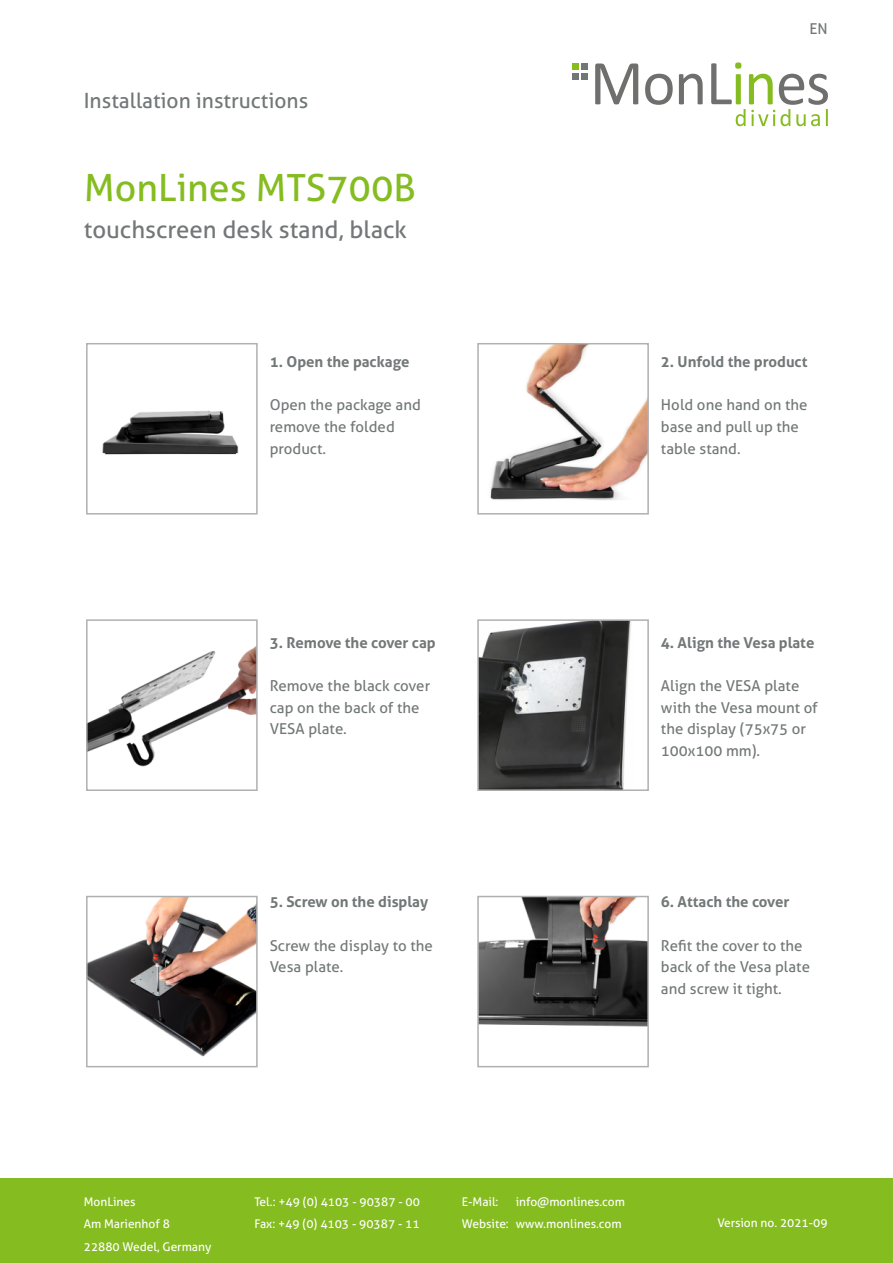
<style>
.page{position:relative;width:893px;height:1263px;background:#fff}
.page>*{position:absolute;margin:0;border:0;box-sizing:border-box;transform-origin:0 0}
.t1{font:37.5px "Aller";color:#85bc20}
.t2{font:24px "Aller";color:#727777}
.t3{font:21px "Aller";color:#727777}
.t4{font:15px/21.6px "Aller";color:#727777}
.t5{font:700 15px "Aller";color:#727777}
.t6{font:12px "Aller";color:#fff}
</style>
<div class="page">
<div style="left:0;top:1178px;width:893px;height:85px;background:#85bc20"></div>
<svg style="left:595px;top:63px;width:43px;height:41px"></svg>
<svg style="left:645px;top:74px;width:28px;height:31px"></svg>
<svg style="left:679px;top:74px;width:24px;height:30px"></svg>
<svg style="left:711px;top:62px;width:117px;height:64px"></svg>
<svg style="left:573px;top:64px;width:15px;height:6px"></svg>
<div style="left:573px;top:73px;width:6px;height:7px;background:#717676"></div>
<div style="left:582px;top:73px;width:6px;height:7px;background:#717676"></div>
<img style="left:102px;top:410px;width:137px;height:45px">
<div style="left:86px;top:343px;width:172px;height:171px;border:2px solid #b0b0b0"></div>
<img style="left:490px;top:346px;width:156px;height:154px">
<div style="left:477px;top:343px;width:172px;height:171px;border:2px solid #b0b0b0"></div>
<img style="left:89px;top:647px;width:166px;height:120px">
<div style="left:86px;top:619px;width:172px;height:172px;border:2px solid #b0b0b0"></div>
<img style="left:480px;top:622px;width:151px;height:166px">
<div style="left:477px;top:619px;width:172px;height:172px;border:2px solid #b0b0b0"></div>
<img style="left:89px;top:899px;width:166px;height:158px">
<div style="left:86px;top:896px;width:172px;height:171px;border:2px solid #b0b0b0"></div>
<img style="left:480px;top:899px;width:166px;height:128px">
<div style="left:477px;top:896px;width:172px;height:171px;border:2px solid #b0b0b0"></div>
<h3 class="t3" style="left:84px;top:88px;width:226px">Installation instructions</h3>
<h1 class="t1" style="left:84px;top:166px;width:333px">MonLines MTS700B</h1>
<h2 class="t2" style="left:84px;top:215px;width:325px">touchscreen desk stand, black</h2>
<p class="t5" style="left:270px;top:353px;width:141px">1. Open the package</p>
<p class="t4" style="left:270px;top:394px;width:153px">Open the package and remove the folded product.</p>
<p class="t5" style="left:270px;top:634px;width:168px">3. Remove the cover cap</p>
<p class="t4" style="left:270px;top:675px;width:162px">Remove the black cover cap on the back of the<br>VESA plate.</p>
<p class="t5" style="left:270px;top:893px;width:160px">5. Screw on the display</p>
<p class="t4" style="left:270px;top:934px;width:165px">Screw the display to the<br>Vesa plate.</p>
<p class="t4" style="left:809px;top:18px;width:20px">EN</p>
<p class="t5" style="left:661px;top:353px;width:148px">2. Unfold the product</p>
<p class="t4" style="left:661px;top:394px;width:148px">Hold one hand on the base and pull up the table stand.</p>
<p class="t5" style="left:661px;top:634px;width:155px">4. Align the Vesa plate</p>
<p class="t4" style="left:661px;top:675px;width:158px">Align the VESA plate with the Vesa mount of the display (75x75 or<br>100x100 mm).</p>
<p class="t5" style="left:661px;top:893px;width:130px">6. Attach the cover</p>
<p class="t4" style="left:661px;top:934px;width:151px">Refit the cover to the back of the Vesa plate and screw it tight.</p>
<p class="t6" style="left:84px;top:1195px;width:53px">MonLines</p>
<p class="t6" style="left:254px;top:1195px;width:167px">Tel.: +49 (0) 4103 - 90387 - 00</p>
<p class="t6" style="left:462px;top:1195px;width:38px">E-Mail:</p>
<p class="t6" style="left:516px;top:1195px;width:111px">info@monlines.com</p>
<p class="t6" style="left:84px;top:1217px;width:88px">Am Marienhof 8</p>
<p class="t6" style="left:254px;top:1217px;width:167px">Fax: +49 (0) 4103 - 90387 - 11</p>
<p class="t6" style="left:462px;top:1217px;width:161px">Website: www.monlines.com</p>
<p class="t6" style="left:84px;top:1240px;width:129px">22880 Wedel, Germany</p>
<p class="t6" style="left:717px;top:1215px;width:112px">Version no. 2021-09</p>
</div>
